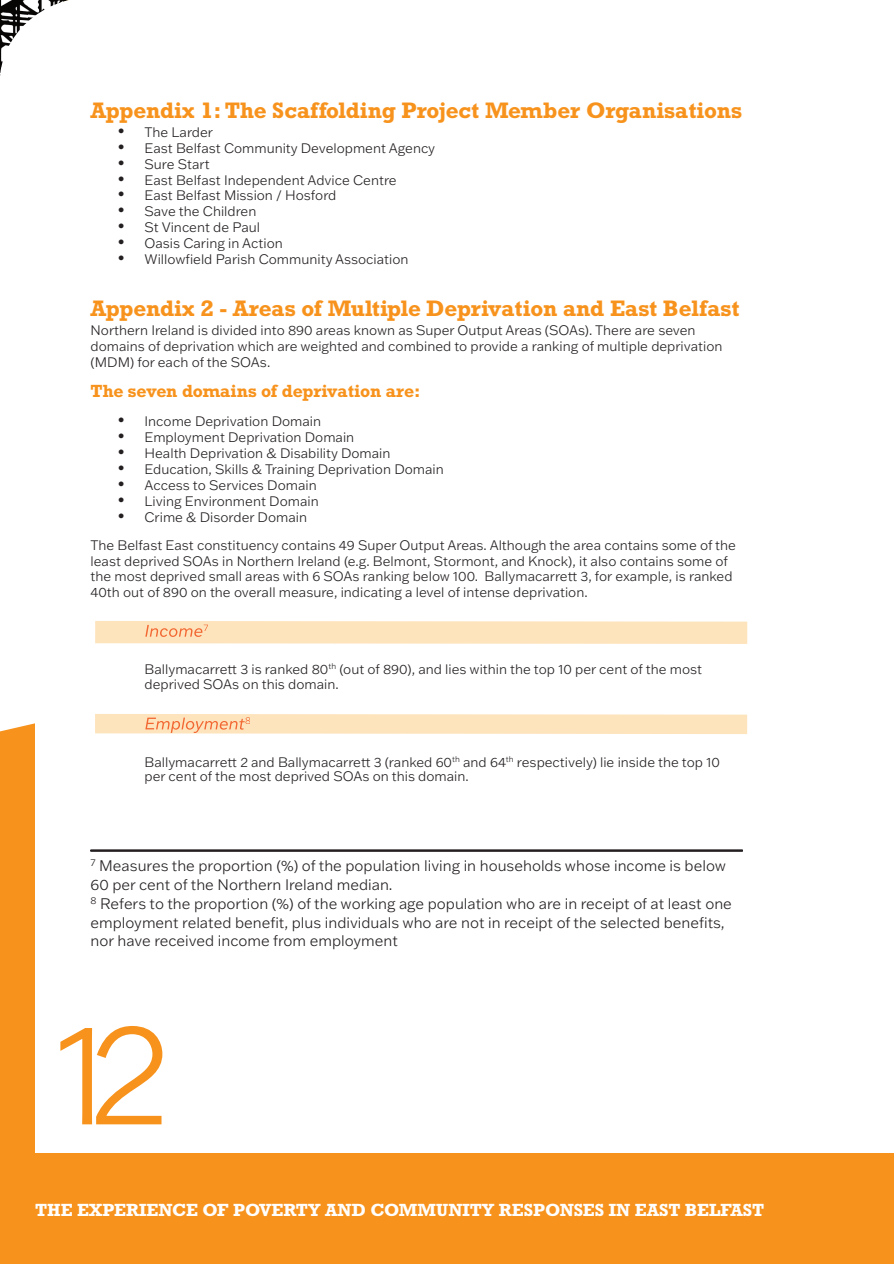
<style>
.page{position:relative;width:894px;height:1264px;background:#fff}
.page>*{position:absolute;margin:0;border:0;box-sizing:border-box;transform-origin:0 0}
.t1{font:300 144px "Franklin Gothic ATF";color:#f7931d}
.t2{font:700 21px "Rockwell";color:#f7931d}
.t3{font:700 16.5px "Rockwell";color:#fff}
.t4{font:700 16.5px "Rockwell";letter-spacing:-.01em;color:#f7931d}
.t5{font:300 15px/18.6px "Franklin Gothic ATF";color:#231f20}
.t6{font:300 13.5px/15.9px "Franklin Gothic ATF";color:#231f20}
</style>
<div class="page">
<div style="left:0;top:723px;width:894px;height:541px;background:#f7931d"></div>
<div style="left:35px;top:213px;width:859px;height:939px;background:#fff"></div>
<svg style="left:0;top:0;width:69px;height:76px"></svg>
<svg style="left:95px;top:621px;width:652px;height:23px;background:#fde3bd"></svg>
<hr style="left:91px;top:850px;width:652px;height:1px;background:#231f20">
<svg style="left:95px;top:714px;width:652px;height:20px;background:#fde1bb"></svg>
<h2 class="t2" style="left:91px;top:102px;width:653px">Appendix 1: The Scaffolding Project Member Organisations</h2>
<p class="t6" style="left:118px;top:125px;width:97px">• The Larder</p>
<p class="t6" style="left:118px;top:141px;width:319px">• East Belfast Community Development Agency</p>
<p class="t6" style="left:118px;top:157px;width:94px">• Sure Start</p>
<p class="t6" style="left:118px;top:173px;width:281px">• East Belfast Independent Advice Centre</p>
<p class="t6" style="left:118px;top:189px;width:220px">• East Belfast Mission / Hosford</p>
<p class="t6" style="left:118px;top:205px;width:140px">• Save the Children</p>
<p class="t6" style="left:118px;top:221px;width:144px">• St Vincent de Paul</p>
<p class="t6" style="left:118px;top:237px;width:167px">• Oasis Caring in Action</p>
<p class="t6" style="left:118px;top:253px;width:293px">• Willowfield Parish Community Association</p>
<h2 class="t2" style="left:91px;top:300px;width:650px">Appendix 2 - Areas of Multiple Deprivation and East Belfast</h2>
<p class="t6" style="left:91px;top:324px;width:633px">Northern Ireland is divided into 890 areas known as Super Output Areas (SOAs). There are seven domains of deprivation which are weighted and combined to provide a ranking of multiple deprivation (MDM) for each of the SOAs.</p>
<p class="t4" style="left:91px;top:385px;width:331px">The seven domains of deprivation are:</p>
<p class="t6" style="left:118px;top:415px;width:205px">• Income Deprivation Domain</p>
<p class="t6" style="left:118px;top:431px;width:238px">• Employment Deprivation Domain</p>
<p class="t6" style="left:118px;top:447px;width:274px">• Health Deprivation &amp; Disability Domain</p>
<p class="t6" style="left:118px;top:462px;width:328px">• Education, Skills &amp; Training Deprivation Domain</p>
<p class="t6" style="left:118px;top:478px;width:201px">• Access to Services Domain</p>
<p class="t6" style="left:118px;top:494px;width:203px">• Living Environment Domain</p>
<p class="t6" style="left:91px;top:504px;width:647px;line-height:27.9px;text-indent:27px">• Crime &amp; Disorder Domain<br>The Belfast East constituency contains 49 Super Output Areas. Although the area contains some of the</p>
<p class="t6" style="left:91px;top:554px;width:643px">least deprived SOAs in Northern Ireland (e.g. Belmont, Stormont, and Knock), it also contains some of the most deprived small areas with 6 SOAs ranking below 100. Ballymacarrett 3, for example, is ranked<br>40th out of 890 on the overall measure, indicating a level of intense deprivation.</p>
<p class="t6" style="left:145px;top:663px;width:559px;line-height:14.7px">Ballymacarrett 3 is ranked 80<sup>th</sup> (out of 890), and lies within the top 10 per cent of the most deprived SOAs on this domain.</p>
<p class="t6" style="left:145px;top:756px;width:577px;line-height:14.7px">Ballymacarrett 2 and Ballymacarrett 3 (ranked 60<sup>th</sup> and 64<sup>th</sup> respectively) lie inside the top 10 per cent of the most deprived SOAs on this domain.</p>
<p class="t5" style="left:91px;top:858px;width:643px"><sup>7</sup> Measures the proportion (%) of the population living in households whose income is below 60 per cent of the Northern Ireland median.<br><sup>8</sup> Refers to the proportion (%) of the working age population who are in receipt of at least one employment related benefit, plus individuals who are not in receipt of the selected benefits, nor have received income from employment</p>
<h1 class="t1" style="left:56px;top:1021px;width:116px">12</h1>
<p class="t3" style="left:35px;top:1203px;width:730px">THE EXPERIENCE OF POVERTY AND COMMUNITY RESPONSES IN EAST BELFAST</p>
</div>
